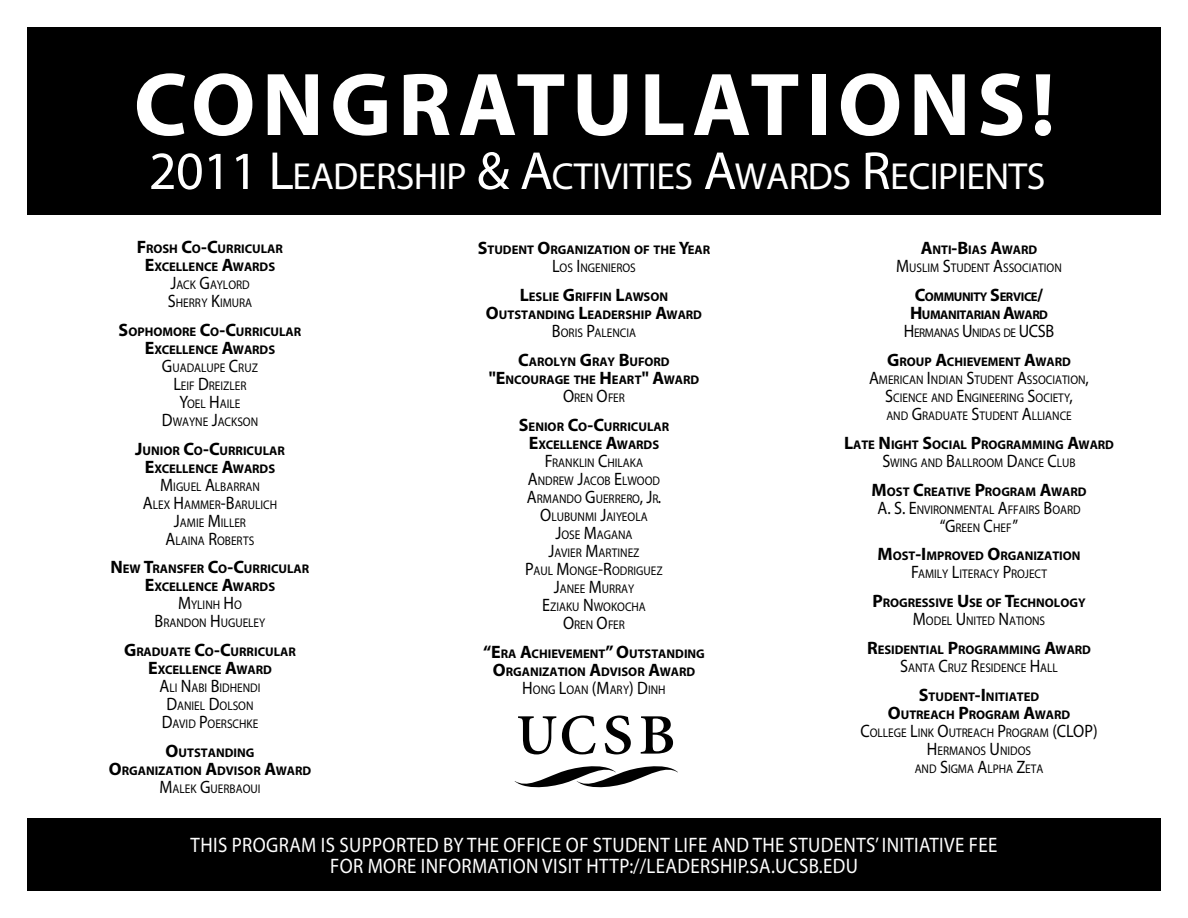
<style>
.page{position:relative;width:1188px;height:918px;background:#fff}
.page>*{position:absolute;margin:0;border:0;box-sizing:border-box;transform-origin:0 0}
.t1{font:700 90px "Myriad Pro";letter-spacing:.07em;color:#fff}
.t2{font:37.8px "Myriad Pro";letter-spacing:-.015em;color:#fff}
.t3{font:21px/21px "Myriad Pro";letter-spacing:.02em;color:#fff;text-align:center;scale:.9 1}
.t4{font:12.6px/18px "Myriad Pro";color:#000;text-align:center;scale:.9 1}
.t5{font:700 12.6px/18px "Myriad Pro";color:#000;text-align:center}
.t6{font:700 12.6px/18px "Myriad Pro";letter-spacing:-.035em;color:#000;text-align:center}
.s1{font-size:54px}
.s2{font-size:18px}
.s3{font-weight:400;font-size:18px}
.s4{font-weight:400}
.s5{font-weight:700;font-size:18px}
.s6{font-weight:700}
</style>
<div class="page">
<div style="left:27px;top:27px;width:1134px;height:187px;background:#000"></div>
<div style="left:27px;top:818px;width:1134px;height:73px;background:#000"></div>
<svg style="left:518px;top:716px;width:38px;height:38px"></svg>
<svg style="left:605px;top:716px;width:26px;height:38px"></svg>
<svg style="left:562px;top:716px;width:34px;height:38px"></svg>
<svg style="left:641px;top:716px;width:32px;height:38px"></svg>
<svg style="left:515px;top:766px;width:163px;height:21px"></svg>
<h1 class="t1" style="left:134px;top:46px;width:923px">CONGRATULATIONS!</h1>
<h2 class="t2" style="left:149px;top:153px;width:898px"><span class="s1">2011 L</span>EADERSHIP <span class="s1">&amp; A</span>CTIVITIES <span class="s1">A</span>WARDS <span class="s1">R</span>ECIPIENTS</h2>
<p class="t5" style="left:137px;top:239px;width:148px"><span class="s2">F</span>ROSH <span class="s2">C</span>O<span class="s2">-C</span>URRICULAR<br><span class="s2">E</span>XCELLENCE <span class="s2">A</span>WARDS<br><span class="s3">J</span><span class="s4">ACK</span> <span class="s3">G</span><span class="s4">AYLORD<br></span><span class="s3">S</span><span class="s4">HERRY</span> <span class="s3">K</span><span class="s4">IMURA</span></p>
<p class="t4" style="left:119px;top:322px;width:205px"><span class="s5">S</span><span class="s6">OPHOMORE</span> <span class="s5">C</span><span class="s6">O</span><span class="s5">-C</span><span class="s6">URRICULAR<br></span><span class="s5">E</span><span class="s6">XCELLENCE</span> <span class="s5">A</span><span class="s6">WARDS<br></span><span class="s2">G</span>UADALUPE <span class="s2">C</span>RUZ<br><span class="s2">L</span>EIF <span class="s2">D</span>REIZLER<br><span class="s2">Y</span>OEL <span class="s2">H</span>AILE<br><span class="s2">D</span>WAYNE <span class="s2">J</span>ACKSON</p>
<p class="t4" style="left:135px;top:441px;width:168px"><span class="s5">J</span><span class="s6">UNIOR</span> <span class="s5">C</span><span class="s6">O</span><span class="s5">-C</span><span class="s6">URRICULAR<br></span><span class="s5">E</span><span class="s6">XCELLENCE</span> <span class="s5">A</span><span class="s6">WARDS<br></span><span class="s2">M</span> IGUEL <span class="s2">A</span>LBARRAN<br><span class="s2">A</span>LEX <span class="s2">H</span>AMMER<span class="s2">-B</span>ARULICH<br><span class="s2">J</span>AMIE <span class="s2">M</span> ILLER<br><span class="s2">A</span>LAINA <span class="s2">R</span>OBERTS</p>
<p class="t5" style="left:111px;top:560px;width:200px"><span class="s2">N</span> EW <span class="s2">T</span>RANSFER <span class="s2">C</span>O<span class="s2">-C</span>URRICULAR<br><span class="s2">E</span>XCELLENCE <span class="s2">A</span>WARDS<br><span class="s3">M</span><span class="s4">YLINH</span> <span class="s3">H</span><span class="s4">O<br></span><span class="s3">B</span><span class="s4">RANDON</span> <span class="s3">H</span> <span class="s4">UGUELEY</span></p>
<p class="t4" style="left:124px;top:643px;width:193px"><span class="s5">G</span><span class="s6">RADUATE</span> <span class="s5">C</span><span class="s6">O</span><span class="s5">-C</span><span class="s6">URRICULAR<br></span><span class="s5">E</span><span class="s6">XCELLENCE</span> <span class="s5">A</span><span class="s6">WARD<br></span><span class="s2">A</span>LI <span class="s2">N</span>ABI <span class="s2">B</span>IDHENDI<br><span class="s2">D</span>ANIEL <span class="s2">D</span>OLSON<br><span class="s2">D</span>AVID <span class="s2">P</span>OERSCHKE</p>
<p class="t5" style="left:109px;top:743px;width:204px"><span class="s2">O</span>UTSTANDING<br><span class="s2">O</span>RGANIZATION <span class="s2">A</span>DVISOR <span class="s2">A</span>WARD<br><span class="s3">M</span><span class="s4">ALEK</span> <span class="s3">G</span><span class="s4">UERBAOUI</span></p>
<p class="t5" style="left:478px;top:241px;width:234px"><span class="s2">S</span>TUDENT <span class="s2">O</span>RGANIZATION OF THE <span class="s2">Y</span>EAR<br><span class="s3">L</span><span class="s4">OS</span> <span class="s3">I</span> <span class="s4">NGENIEROS</span></p>
<p class="t5" style="left:486px;top:287px;width:218px"><span class="s2">L</span>ESLIE <span class="s2">G</span>RIFFIN <span class="s2">L</span>AWSON<br><span class="s2">O</span>UTSTANDING <span class="s2">L</span>EADERSHIP <span class="s2">A</span>WARD<br><span class="s3">B</span><span class="s4">ORIS</span> <span class="s3">P</span><span class="s4">ALENCIA</span></p>
<p class="t5" style="left:489px;top:352px;width:212px"><span class="s2">C</span>AROLYN <span class="s2">G</span>RAY <span class="s2">B</span>UFORD <span class="s2">"E</span>NCOURAGE THE <span class="s2">H</span> EART<span class="s2">" A</span>WARD<br><span class="s3">O</span><span class="s4">REN</span> <span class="s3">O</span><span class="s4">FER</span></p>
<p class="t4" style="left:519px;top:417px;width:169px"><span class="s5">S</span><span class="s6">ENIOR</span> <span class="s5">C</span><span class="s6">O</span><span class="s5">-C</span><span class="s6">URRICULAR<br></span><span class="s5">E</span><span class="s6">XCELLENCE</span> <span class="s5">A</span><span class="s6">WARDS<br></span><span class="s2">F</span>RANKLIN <span class="s2">C</span>HILAKA<br><span class="s2">A</span>NDREW <span class="s2">J</span>ACOB <span class="s2">E</span>LWOOD<br><span class="s2">A</span>RMANDO <span class="s2">G</span>UERRERO<span class="s2">, J</span>R<span class="s2">.<br>O</span>LUBUNMI <span class="s2">J</span>AIYEOLA<br><span class="s2">J</span>OSE <span class="s2">M</span>AGANA<br><span class="s2">J</span>AVIER <span class="s2">M</span>ARTINEZ<br><span class="s2">P</span>AUL <span class="s2">M</span>ONGE<span class="s2">-R</span>ODRIGUEZ<br><span class="s2">J</span>ANEE <span class="s2">M</span> URRAY<br><span class="s2">E</span>ZIAKU <span class="s2">N</span> WOKOCHA<br><span class="s2">O</span>REN <span class="s2">O</span>FER</p>
<p class="t5" style="left:483px;top:644px;width:223px"><span class="s2">“E</span>RA <span class="s2">A</span>CHIEVEMENT<span class="s2">” O</span>UTSTANDING<br><span class="s2">O</span>RGANIZATION <span class="s2">A</span>DVISOR <span class="s2">A</span>WARD<br><span class="s3">H</span> <span class="s4">ONG</span> <span class="s3">L</span><span class="s4">OAN</span> <span class="s3">(M</span><span class="s4">ARY</span><span class="s3">) D</span><span class="s4">INH</span></p>
<p class="t4" style="left:896px;top:241px;width:186px"><span class="s5">A</span><span class="s6">NTI</span><span class="s5">-B</span><span class="s6">IAS</span> <span class="s5">A</span><span class="s6">WARD<br></span><span class="s2">M</span> USLIM <span class="s2">S</span>TUDENT <span class="s2">A</span>SSOCIATION</p>
<p class="t6" style="left:904px;top:287px;width:152px"><span class="s2">C</span>OMMUNITY <span class="s2">S</span>ERVICE<span class="s2">/<br>H</span> UMANITARIAN <span class="s2">A</span>WARD<br><span class="s3">H</span> <span class="s4">ERMANAS</span> <span class="s3">U</span> <span class="s4">NIDAS DE</span> <span class="s3">UCSB</span></p>
<p class="t4" style="left:869px;top:352px;width:246px"><span class="s5">G</span><span class="s6">ROUP</span> <span class="s5">A</span><span class="s6">CHIEVEMENT</span> <span class="s5">A</span><span class="s6">WARD<br></span><span class="s2">A</span>MERICAN <span class="s2">I</span> NDIAN <span class="s2">S</span>TUDENT <span class="s2">A</span>SSOCIATION<span class="s2">,<br>S</span>CIENCE AND <span class="s2">E</span>NGINEERING <span class="s2">S</span>OCIETY<span class="s2">,<br></span>AND <span class="s2">G</span>RADUATE <span class="s2">S</span>TUDENT <span class="s2">A</span>LLIANCE</p>
<p class="t5" style="left:844px;top:435px;width:272px"><span class="s2">L</span>ATE <span class="s2">N</span> IGHT <span class="s2">S</span>OCIAL <span class="s2">P</span>ROGRAMMING <span class="s2">A</span>WARD<br><span class="s3">S</span><span class="s4">WING AND</span> <span class="s3">B</span><span class="s4">ALLROOM</span> <span class="s3">D</span><span class="s4">ANCE</span> <span class="s3">C</span><span class="s4">LUB</span></p>
<p class="t4" style="left:872px;top:482px;width:240px"><span class="s5">M</span><span class="s6">OST</span> <span class="s5">C</span><span class="s6">REATIVE</span> <span class="s5">P</span><span class="s6">ROGRAM</span> <span class="s5">A</span><span class="s6">WARD<br></span><span class="s2">A. S. E</span>NVIRONMENTAL <span class="s2">A</span>FFAIRS <span class="s2">B</span>OARD <span class="s2">“G</span>REEN <span class="s2">C</span>HEF<span class="s2">”</span></p>
<p class="t5" style="left:877px;top:547px;width:205px"><span class="s2">M</span>OST<span class="s2">-I</span> MPROVED <span class="s2">O</span>RGANIZATION<br><span class="s3">F</span><span class="s4">AMILY</span> <span class="s3">L</span><span class="s4">ITERACY</span> <span class="s3">P</span><span class="s4">ROJECT</span></p>
<p class="t5" style="left:872px;top:593px;width:182px"><span class="s2">P</span>ROGRESSIVE <span class="s2">U</span>SE OF <span class="s2">T</span>ECHNOLO</p>
<p class="t5" style="left:1069px;top:593px;width:17px">GY</p>
<p class="t4" style="left:913px;top:612px;width:149px"><span class="s2">M</span>ODEL <span class="s2">U</span> NITED <span class="s2">N</span>ATIONS</p>
<p class="t5" style="left:867px;top:640px;width:226px"><span class="s2">R</span>ESIDENTIAL <span class="s2">P</span>ROGRAMMING <span class="s2">A</span>WARD<br><span class="s3">S</span><span class="s4">ANTA</span> <span class="s3">C</span><span class="s4">RUZ</span> <span class="s3">R</span><span class="s4">ESIDENCE</span> <span class="s3">H</span><span class="s4">ALL</span></p>
<p class="t4" style="left:860px;top:687px;width:265px"><span class="s5">S</span><span class="s6">TUDENT</span><span class="s5">-I</span> <span class="s6">NITIATED<br></span><span class="s5">O</span><span class="s6">UTREACH</span> <span class="s5">P</span><span class="s6">ROGRAM</span> <span class="s5">A</span><span class="s6">WARD<br></span><span class="s2">C</span>OLLEGE <span class="s2">L</span>INK <span class="s2">O</span>UTREACH <span class="s2">P</span>ROGRAM <span class="s2">(CLOP)<br>H</span> ERMANOS <span class="s2">U</span> NIDOS<br>AND <span class="s2">S</span>IGMA <span class="s2">A</span>LPHA <span class="s2">Z</span>ETA</p>
<h3 class="t3" style="left:191px;top:834px;width:898px">THIS PROGRAM IS SUPPORTED BY THE OFFICE OF STUDENT LIFE AND THE STUDENTS’ INITIATIVE FEE<br>FOR MORE INFORMATION VISIT HTTP://LEADERSHIP.SA.UCSB.EDU</h3>
</div>
